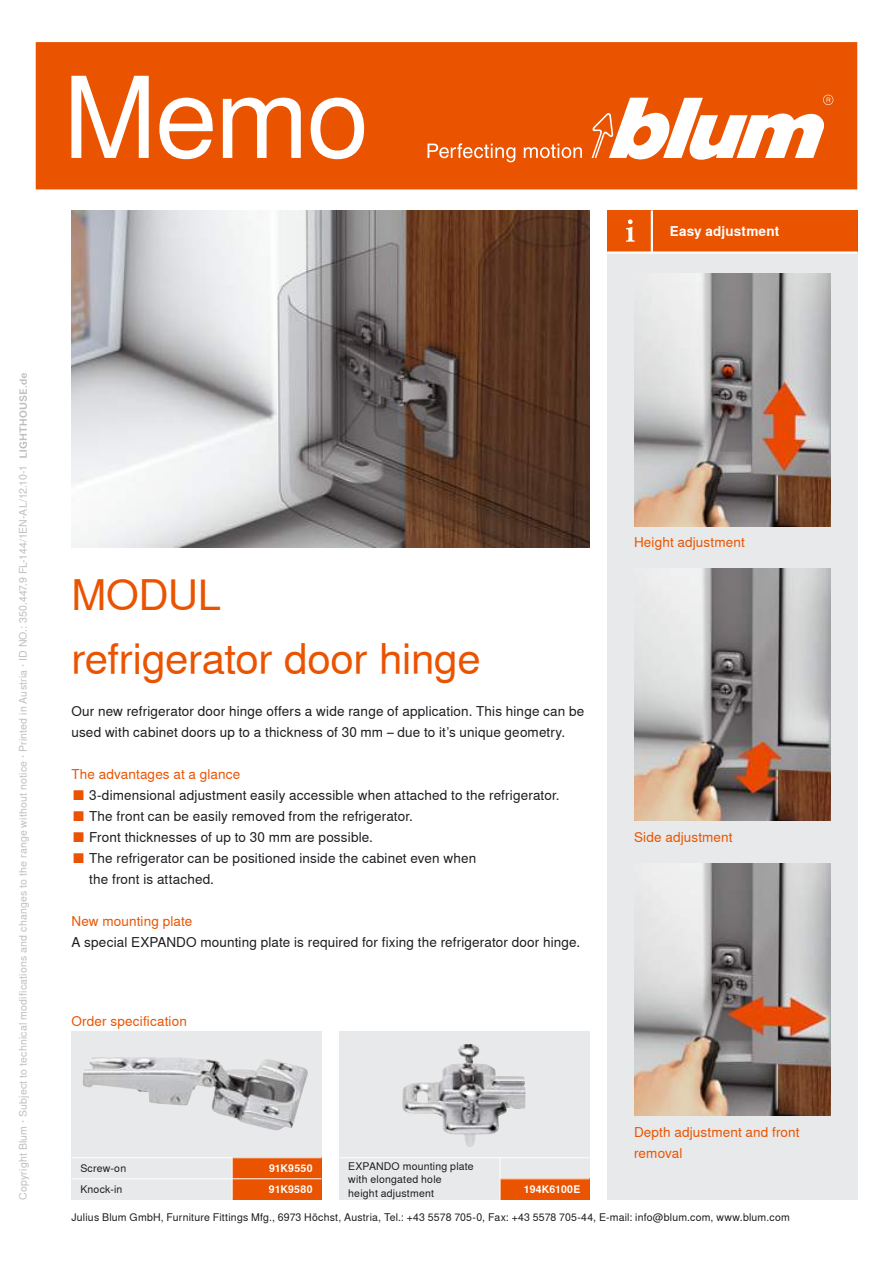
<style>
.page{position:relative;width:893px;height:1263px;background:#fff}
.page>*{position:absolute;margin:0;border:0;box-sizing:border-box;transform-origin:0 0}
.t1{font:42px/63.2px "Nimbus Sans Global";letter-spacing:-.01em;color:#ea5300}
.t2{font:13.5px/21px "Nimbus Sans Global";letter-spacing:.01em;color:#1b1c20}
.t3{font:13.5px/21px "Nimbus Sans Global";letter-spacing:.01em;color:#ea5300}
.t4{font:700 13.5px "Nimbus Sans Global";letter-spacing:.01em;color:#fff}
.t5{font:10.5px/13.5px "Nimbus Sans Global";letter-spacing:.02em;color:#1b1c20}
.t6{font:10.5px "Nimbus Sans Global";letter-spacing:.02em;color:#bdbfc1}
.t7{font:700 10.5px/21px "Nimbus Sans Global";letter-spacing:.015em;color:#fff}
.s1{font-size:17.25px;color:#ea5300}
</style>
<div class="page">
<div style="left:36px;top:43px;width:820px;height:146px;background:#ea5300"></div>
<div style="left:36px;top:42px;width:821px;height:147px;border:2px solid #ea5300"></div>
<div style="left:71px;top:1031px;width:250px;height:169px;background:#e7e9ea"></div>
<div style="left:339px;top:1031px;width:250px;height:169px;background:#e7e9ea"></div>
<div style="left:232px;top:1158px;width:89px;height:42px;background:#ea5300"></div>
<div style="left:500px;top:1179px;width:89px;height:21px;background:#ea5300"></div>
<div style="left:607px;top:210px;width:250px;height:43px;background:#ea5300"></div>
<div style="left:607px;top:253px;width:250px;height:947px;background:#e7e9ea"></div>
<svg style="left:592px;top:95px;width:241px;height:65px"></svg>
<svg style="left:427px;top:143px;width:88px;height:19px"></svg>
<svg style="left:524px;top:144px;width:58px;height:14px"></svg>
<img style="left:402px;top:1044px;width:123px;height:103px">
<img style="left:634px;top:274px;width:196px;height:252px">
<img style="left:634px;top:568px;width:196px;height:253px">
<img style="left:634px;top:863px;width:196px;height:252px">
<img style="left:83px;top:1057px;width:225px;height:74px">
<img style="left:71px;top:210px;width:518px;height:337px">
<svg style="left:19px;top:373px;width:8px;height:85px"></svg>
<svg style="left:626px;top:219px;width:9px;height:23px"></svg>
<svg style="left:71px;top:76px;width:293px;height:83px"></svg>
<hr style="left:232px;top:1158px;width:1px;height:42px;background:#fff">
<hr style="left:500px;top:1158px;width:1px;height:42px;background:#fff">
<hr style="left:71px;top:1157px;width:250px;height:1px;background:#fff">
<hr style="left:339px;top:1157px;width:250px;height:1px;background:#fff">
<hr style="left:71px;top:1178px;width:250px;height:1px;background:#fff">
<hr style="left:500px;top:1178px;width:89px;height:1px;background:#fff">
<hr style="left:607px;top:251px;width:250px;height:3px;background:#fff">
<hr style="left:651px;top:210px;width:2px;height:43px;background:#fff">
<p class="t4" style="left:670px;top:223px;width:111px">Easy adjustment</p>
<p class="t6" style="left:17px;top:1200px;width:736px;rotate:-90deg">Copyright Blum · Subject to technical modifications and changes to the range without notice · Printed in Austria · ID NO.: 350.447.9 FL-144/1EN-AL/12.10-1</p>
<h1 class="t1" style="left:71px;top:563px;width:411px">MODUL<br>refrigerator door hinge</h1>
<p class="t2" style="left:71px;top:700px;width:514px">Our new refrigerator door hinge offers a wide range of application. This hinge can be used with cabinet doors up to a thickness of 30 mm – due to it’s unique geometry.</p>
<p class="t3" style="left:71px;top:763px;width:170px">The advantages at a glance</p>
<p class="t2" style="left:71px;top:784px;width:490px"><span class="s1">■</span> 3-dimensional adjustment easily accessible when attached to the refrigerator.</p>
<p class="t2" style="left:71px;top:805px;width:343px"><span class="s1">■</span> The front can be easily removed from the refrigerator.</p>
<p class="t2" style="left:71px;top:826px;width:303px"><span class="s1">■</span> Front thicknesses of up to 30 mm are possible.</p>
<p class="t2" style="left:89px;top:847px;width:388px;text-indent:-18px"><span class="s1">■</span> The refrigerator can be positioned inside the cabinet even when the front is attached.</p>
<p class="t3" style="left:71px;top:910px;width:122px">New mounting plate</p>
<p class="t2" style="left:71px;top:932px;width:510px">A special EXPANDO mounting plate is required for fixing the refrigerator door hinge.</p>
<p class="t3" style="left:71px;top:1010px;width:117px">Order specification</p>
<p class="t5" style="left:80px;top:1161px;width:47px">Screw-on</p>
<p class="t5" style="left:80px;top:1182px;width:44px">Knock-in</p>
<p class="t7" style="left:269px;top:1157px;width:45px">91K9550<br>91K9580</p>
<p class="t5" style="left:348px;top:1159px;width:127px">EXPANDO mounting plate with elongated hole height adjustment</p>
<p class="t7" style="left:524px;top:1178px;width:58px">194K6100E</p>
<p class="t3" style="left:634px;top:532px;width:112px">Height adjustment</p>
<p class="t3" style="left:634px;top:826px;width:100px">Side adjustment</p>
<p class="t3" style="left:634px;top:1121px;width:167px">Depth adjustment and front removal</p>
<p class="t5" style="left:71px;top:1210px;width:720px">Julius Blum GmbH, Furniture Fittings Mfg., 6973 Höchst, Austria, Tel.: +43 5578 705-0, Fax: +43 5578 705-44, E-mail: info@blum.com, www.blum.com</p>
</div>
